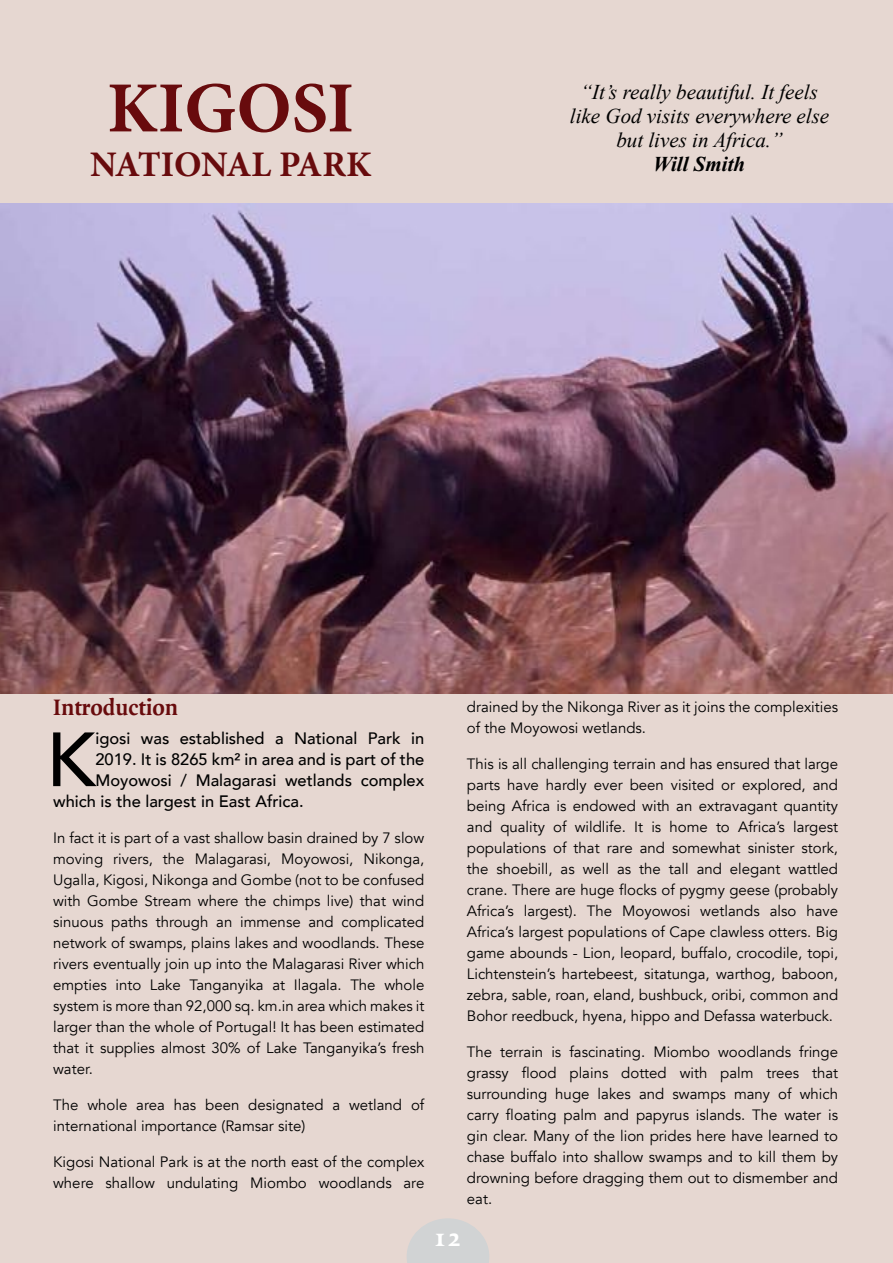
<style>
.page{position:relative;width:893px;height:1263px;background:#e6d7d1}
.page>*{position:absolute;margin:0;border:0;box-sizing:border-box;transform-origin:0 0}
.t1{font:500 75.75px "Avenir";color:#000}
.t2{font:700 72px "Minion Pro";color:#680b0d}
.t3{font:700 36px "Minion Pro";letter-spacing:-.01em;color:#680b0d}
.t4{font:700 27px "Quadraat";color:#fff}
.t5{font:700 24px "Quadraat";color:#680b0d}
.t6{font:italic 21px/24px "Times New Roman";color:#000;text-align:center}
.t7{font:italic 700 21px "Times New Roman";color:#000}
.t8{font:500 16.5px "Avenir";color:#000}
.t9{font:15px/21px "Avenir";color:#000;text-align:justify}
</style>
<div class="page">
<img style="left:0;top:203px;width:893px;height:490px">
<svg style="left:407px;top:1218px;width:82px;height:45px"></svg>
<h2 class="t2" style="left:107px;top:58px;width:249px">KIGOSI</h2>
<h3 class="t3" style="left:90px;top:140px;width:283px">NATIONAL PARK</h3>
<h3 class="t6" style="left:570px;top:79px;width:261px">“It’s really beautiful. It feels like God visits everywhere else but lives in Africa.”</h3>
<h3 class="t7" style="left:653px;top:149px;width:94px">Will Smith</h3>
<h3 class="t5" style="left:53px;top:695px;width:126px">Introduction</h3>
<h1 class="t1" style="left:46px;top:694px;width:51px">K</h1>
<p class="t8" style="left:95px;top:724px;width:330px">igosi was established a National Park in</p>
<p class="t8" style="left:95px;top:745px;width:331px">2019. It is 8265 km² in area and is part of the</p>
<p class="t8" style="left:95px;top:766px;width:330px">Moyowosi / Malagarasi wetlands complex</p>
<p class="t8" style="left:53px;top:787px;width:252px">which is the largest in East Africa.</p>
<p class="t9" style="left:53px;top:828px;width:373px">In fact it is part of a vast shallow basin drained by 7 slow moving rivers, the Malagarasi, Moyowosi, Nikonga, Ugalla, Kigosi, Nikonga and Gombe (not to be confused with Gombe Stream where the chimps live) that wind sinuous paths through an immense and complicated network of swamps, plains lakes and woodlands. These rivers eventually join up into the Malagarasi River which empties into Lake Tanganyika at Ilagala. The whole system is more than 92,000 sq. km.in area which makes it larger than the whole of Portugal! It has been estimated that it supplies almost 30% of Lake Tanganyika’s fresh water.</p>
<p class="t9" style="left:53px;top:1095px;width:373px">The whole area has been designated a wetland of international importance (Ramsar site)</p>
<p class="t9" style="left:53px;top:1152px;width:373px">Kigosi National Park is at the north east of the complex where shallow undulating Miombo woodlands are</p>
<p class="t9" style="left:467px;top:697px;width:373px">drained by the Nikonga River as it joins the complexities of the Moyowosi wetlands.</p>
<p class="t9" style="left:467px;top:754px;width:373px">This is all challenging terrain and has ensured that large parts have hardly ever been visited or explored, and being Africa is endowed with an extravagant quantity and quality of wildlife. It is home to Africa’s largest populations of that rare and somewhat sinister stork, the shoebill, as well as the tall and elegant wattled crane. There are huge flocks of pygmy geese (probably Africa’s largest). The Moyowosi wetlands also have Africa’s largest populations of Cape clawless otters. Big game abounds - Lion, leopard, buffalo, crocodile, topi, Lichtenstein’s hartebeest, sitatunga, warthog, baboon, zebra, sable, roan, eland, bushbuck, oribi, common and Bohor reedbuck, hyena, hippo and Defassa waterbuck.</p>
<p class="t9" style="left:467px;top:1042px;width:373px">The terrain is fascinating. Miombo woodlands fringe grassy flood plains dotted with palm trees that surrounding huge lakes and swamps many of which carry floating palm and papyrus islands. The water is gin clear. Many of the lion prides here have learned to chase buffalo into shallow swamps and to kill them by drowning before dragging them out to dismember and eat.</p>
<h3 class="t4" style="left:435px;top:1224px;width:28px">12</h3>
</div>
